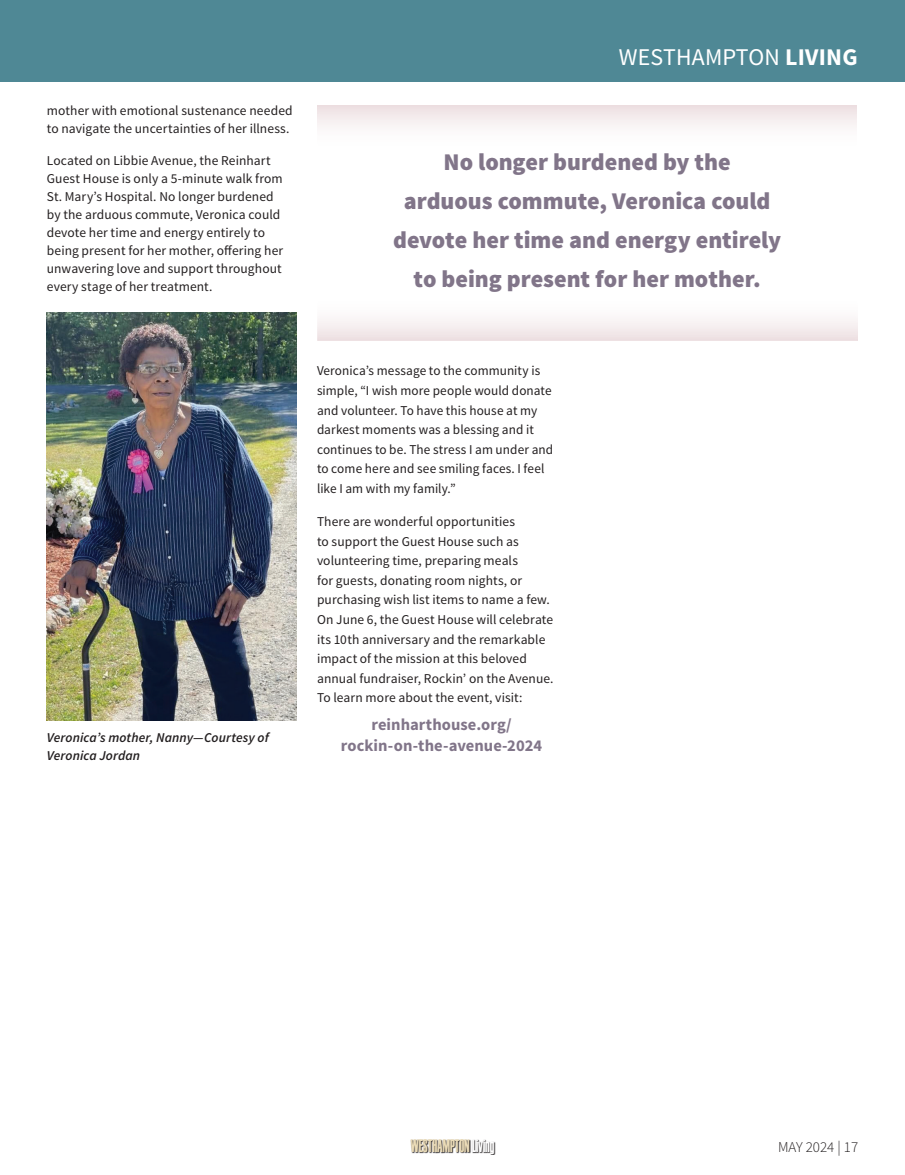
<style>
.page{position:relative;width:905px;height:1175px;background:#fff}
.page>*{position:absolute;margin:0;border:0;box-sizing:border-box;transform-origin:0 0}
.Article_Starting_Place{font:900 24px/39px "Source Sans Pro";color:#817589;text-align:center}
.t1{font:24px "Source Sans Pro";letter-spacing:.01em;color:#fff}
.t2{font:18px "Haettenschweiler";color:#eadbb7;scale:.71 1}
.Article_Starting_Place-2{font:700 16.5px/21px "Source Sans Pro";letter-spacing:.005em;color:#817589;text-align:center}
.t3{font:300 15px "Source Sans Pro";color:#231f20}
.Article_Starting_Place-3{font:13.5px/19.6px "Source Sans Pro";letter-spacing:.005em;color:#231f20}
.Photo_Caption{font:italic 600 13.5px/18px "Source Sans Pro";letter-spacing:.005em;color:#231f20}
.s1{font-weight:700}
.s2{color:#fff}
</style>
<div class="page">
<svg style="left:410px;top:1139px;width:86px;height:16px"></svg>
<div style="left:0;top:0;width:904px;height:81px;background:#4f8895"></div>
<img style="left:47px;top:312px;width:249px;height:408px">
<div style="left:317px;top:105px;width:540px;height:47px;background:linear-gradient(to bottom,#efe3e5,#fff)"></div>
<div style="left:317px;top:295px;width:541px;height:45px;background:linear-gradient(to bottom,#fff,#efe4e5)"></div>
<p class="Article_Starting_Place-3" style="left:47px;top:102px;width:247px;line-height:18px">mother with emotional sustenance needed to navigate the uncertainties of her illness.</p>
<p class="Article_Starting_Place-3" style="left:47px;top:151px;width:238px;line-height:18px">Located on Libbie Avenue, the Reinhart Guest House is only a 5-minute walk from St. Mary’s Hospital. No longer burdened by the arduous commute, Veronica could devote her time and energy entirely to being present for her mother, offering her unwavering love and support throughout every stage of her treatment.</p>
<p class="t1" style="left:619px;top:42px;width:240px">WESTHAMPTON <span class="s1">LIVING</span></p>
<p class="Article_Starting_Place" style="left:393px;top:143px;width:389px">No longer burdened by the<br>arduous commute, Veronica could devote her time and energy entirely to being present for her mother.</p>
<p class="Photo_Caption" style="left:47px;top:728px;width:223px">Veronica’s mother, Nanny—Courtesy of<br>Veronica Jordan</p>
<p class="Article_Starting_Place-3" style="left:317px;top:361px;width:238px">Veronica’s message to the community is simple, “I wish more people would donate and volunteer. To have this house at my darkest moments was a blessing and it continues to be. The stress I am under and to come here and see smiling faces. I feel like I am with my family.”</p>
<p class="Article_Starting_Place-3" style="left:317px;top:512px;width:238px">There are wonderful opportunities<br>to support the Guest House such as volunteering time, preparing meals<br>for guests, donating room nights, or purchasing wish list items to name a few.<br>On June 6, the Guest House will celebrate its 10th anniversary and the remarkable impact of the mission at this beloved annual fundraiser, Rockin’ on the Avenue.<br>To learn more about the event, visit:</p>
<p class="Article_Starting_Place-2" style="left:341px;top:715px;width:203px">reinharthouse.org/ rockin-on-the-avenue-2024</p>
<h2 class="t2" style="left:411px;top:1135px;width:119px">WESTHAMPTON <span class="s2">Living</span></h2>
<p class="t3" style="left:778px;top:1138px;width:82px">MAY 2024 | 17</p>
</div>
